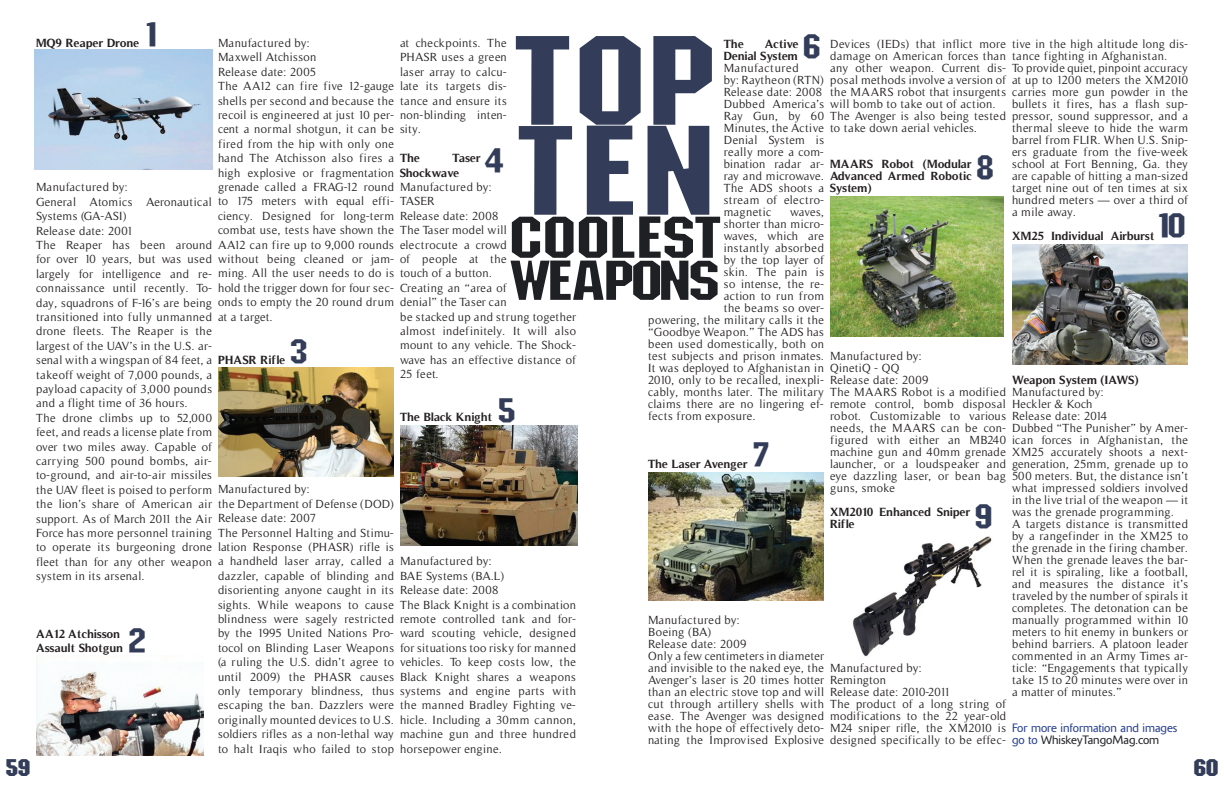
<style>
.page{position:relative;width:1224px;height:792px;background:#fff}
.page>*{position:absolute;margin:0;border:0;box-sizing:border-box;transform-origin:0 0}
.t1{font:expanded 102px "Block";letter-spacing:-.02em;color:#1f2024}
.t2{font:expanded 97px "Block";letter-spacing:-.06em;color:#1f2024}
.t3{font:expanded 36px "Block";color:#333d59}
.t4{font:700 expanded 24px "Block";color:#333d59}
.t5{font:12px/14.4px "Timeless";letter-spacing:.03em;color:#231f20}
.t6{font:700 12px/12px "Timeless";color:#231f20}
.t7{font:300 12px/12px "Delta";color:#253f8e}
.t8{font:12px "Timeless";color:#231f20}
.s1{color:#1f2024}
</style>
<div class="page">
<img style="left:35px;top:50px;width:177px;height:119px">
<img style="left:400px;top:426px;width:177px;height:119px">
<img style="left:648px;top:472px;width:176px;height:128px">
<img style="left:830px;top:196px;width:173px;height:141px">
<img style="left:218px;top:367px;width:176px;height:110px">
<img style="left:36px;top:661px;width:167px;height:95px">
<img style="left:1012px;top:245px;width:176px;height:120px">
<img style="left:853px;top:536px;width:139px;height:121px">
<h3 class="t3" style="left:143px;top:12px;width:21px">1</h3>
<h3 class="t3" style="left:802px;top:24px;width:21px">6</h3>
<h1 class="t1" style="left:508px;top:160px;width:216px"><sup>topten</sup>coolest</h1>
<h2 class="t2" style="left:510px;top:207px;width:212px">weapons</h2>
<p class="t5" style="left:218px;top:36px;width:178px">Manufactured by:<br>Maxwell Atchisson<br>Release date: 2005<br>The AA12 can fire five 12-gauge shells per second and because the recoil is engineered at just 10 per&shy;cent a normal shotgun, it can be fired from the hip with only one hand The Atchisson also fires a high explosive or fragmentation grenade called a FRAG-12 round to 175 meters with equal effi&shy;ciency. Designed for long-term combat use, tests have shown the<br>AA12 can fire up to 9,000 rounds without being cleaned or jam&shy;ming. All the user needs to do is hold the trigger down for four sec&shy;onds to empty the 20 round drum at a target.</p>
<p class="t6" style="left:218px;top:354px;width:69px">PHASR Rifle</p>
<p class="t5" style="left:400px;top:36px;width:108px;text-align:justify">at checkpoints. The PHASR uses a green laser array to calcu&shy;late its targets dis&shy;tance and ensure its non-blinding inten&shy;sity.</p>
<p class="t6" style="left:400px;top:152px;width:22px">The</p>
<p class="t6" style="left:36px;top:37px;width:105px">MQ9 Reaper Drone</p>
<p class="t5" style="left:830px;top:38px;width:178px;line-height:12px">Devices (IEDs) that inflict more damage on American forces than any other weapon. Current dis&shy;posal methods involve a version of the MAARS robot that insurgents will bomb to take out of action.<br>The Avenger is also being tested to take down aerial vehicles.</p>
<p class="t6" style="left:830px;top:158px;width:144px;text-align:justify">MAARS Robot (Modular Advanced Armed Robotic System)</p>
<p class="t5" style="left:1012px;top:38px;width:178px;line-height:12px">tive in the high altitude long dis&shy;tance fighting in Afghanistan.<br>To provide quiet, pinpoint accuracy at up to 1200 meters the XM2010 carries more gun powder in the bullets it fires, has a flash sup&shy;pressor, sound suppressor, and a thermal sleeve to hide the warm barrel from FLIR. When U.S. Snip&shy;ers graduate from the five-week school at Fort Benning, Ga. they are capable of hitting a man-sized target nine out of ten times at six hundred meters — over a third of a mile away.</p>
<p class="t6" style="left:1012px;top:230px;width:144px">XM25 Individual Airburst</p>
<p class="t6" style="left:724px;top:38px;width:76px;text-align:right">Active<br>Denial System</p>
<p class="t5" style="left:724px;top:62px;width:102px;line-height:12px">Manufactured<br>by: Raytheon (RTN)<br>Release date: 2008<br>Dubbed America’s<br>Ray Gun, by 60<br>Minutes, the Active<br>Denial System is really more a com&shy;bination radar ar&shy;ray and microwave.<br>The ADS shoots a stream of electro&shy;magnetic</p>
<p class="t6" style="left:724px;top:38px;width:22px">The</p>
<h3 class="t3" style="left:484px;top:139px;width:21px">4</h3>
<p class="t6" style="left:400px;top:151px;width:83px;line-height:14.4px;text-indent:53px">Taser<br>Shockwave</p>
<p class="t5" style="left:400px;top:180px;width:178px">Manufactured by:<br>TASER<br>Release date: 2008<br>The Taser model will<br>electrocute a crowd<br>of people at the<br>touch of a button.<br>Creating an “area of<br>denial” the Taser can<br>be stacked up and strung together almost indefinitely. It will also mount to any vehicle. The Shock&shy;wave has an effective distance of<br>25 feet.</p>
<p class="t6" style="left:400px;top:411px;width:94px">The Black Knight</p>
<h3 class="t3" style="left:975px;top:145px;width:21px">8</h3>
<p class="t5" style="left:36px;top:180px;width:178px">Manufactured by:<br>General Atomics Aeronautical<br>Systems (GA-ASI)<br>Release date: 2001<br>The Reaper has been around for over 10 years, but was used largely for intelligence and re&shy;connaissance until recently. To&shy;day, squadrons of F-16’s are being transitioned into fully unmanned drone fleets. The Reaper is the largest of the UAV’s in the U.S. ar&shy;senal with a wingspan of 84 feet, a takeoff weight of 7,000 pounds, a payload capacity of 3,000 pounds and a flight time of 36 hours.<br>The drone climbs up to 52,000 feet, and reads a license plate from over two miles away. Capable of carrying 500 pound bombs, air&shy;to-ground, and air-to-air missiles the UAV fleet is poised to perform the lion’s share of American air support. As of March 2011 the Air<br>Force has more personnel training to operate its burgeoning drone fleet than for any other weapon system in its arsenal.</p>
<p class="t5" style="left:790px;top:205px;width:35px">waves,</p>
<p class="t5" style="left:724px;top:217px;width:102px">shorter than micro-</p>
<p class="t5" style="left:724px;top:229px;width:102px">waves, which are</p>
<p class="t5" style="left:724px;top:241px;width:102px">instantly absorbed</p>
<p class="t8" style="left:724px;top:253px;width:102px">by the top layer of</p>
<p class="t5" style="left:724px;top:265px;width:102px">skin. The pain is</p>
<p class="t5" style="left:724px;top:277px;width:102px">so intense, the re-</p>
<p class="t5" style="left:724px;top:289px;width:102px">action to run from</p>
<p class="t5" style="left:724px;top:301px;width:102px">the beams so over-</p>
<p class="t5" style="left:648px;top:313px;width:177px">powering, the military calls it the</p>
<p class="t5" style="left:648px;top:325px;width:177px">“Goodbye Weapon.” The ADS has</p>
<p class="t5" style="left:648px;top:337px;width:177px">been used domestically, both on</p>
<p class="t5" style="left:648px;top:349px;width:177px">test subjects and prison inmates.</p>
<p class="t5" style="left:648px;top:361px;width:177px">It was deployed to Afghanistan in</p>
<p class="t5" style="left:648px;top:373px;width:178px">2010, only to be recalled, inexpli-</p>
<p class="t5" style="left:648px;top:385px;width:178px">cably, months later. The military</p>
<p class="t5" style="left:648px;top:397px;width:177px">claims there are no lingering ef-</p>
<p class="t5" style="left:648px;top:409px;width:109px">fects from exposure.</p>
<p class="t6" style="left:648px;top:458px;width:102px">The Laser Avenger</p>
<h3 class="t3" style="left:1155px;top:204px;width:33px">10</h3>
<h3 class="t3" style="left:289px;top:330px;width:21px">3</h3>
<p class="t5" style="left:830px;top:350px;width:178px;line-height:12px">Manufactured by:<br>QinetiQ - QQ<br>Release date: 2009<br>The MAARS Robot is a modified remote control, bomb disposal robot. Customizable to various needs, the MAARS can be con&shy;figured with either an MB240 machine gun and 40mm grenade launcher, or a loudspeaker and eye dazzling laser, or bean bag guns, smoke</p>
<p class="t6" style="left:830px;top:506px;width:142px">XM2010 Enhanced Sniper<br>Rifle</p>
<p class="t6" style="left:1012px;top:374px;width:128px">Weapon System (IAWS)</p>
<p class="t5" style="left:1012px;top:386px;width:178px;line-height:12px">Manufactured by:<br>Heckler &amp; Koch<br>Release date: 2014<br>Dubbed “The Punisher” by Amer&shy;ican forces in Afghanistan, the<br>XM25 accurately shoots a next&shy;generation, 25mm, grenade up to<br>500 meters. But, the distance isn’t what impressed soldiers involved in the live trial of the weapon — it was the grenade programming.<br>A targets distance is transmitted by a rangefinder in the XM25 to the grenade in the firing chamber.<br>When the grenade leaves the bar&shy;rel it is spiraling, like a football, and measures the distance it’s traveled by the number of spirals it completes. The detonation can be manually programmed within 10 meters to hit enemy in bunkers or behind barriers. A platoon leader commented in an Army Times ar&shy;ticle: “Engagements that typically take 15 to 20 minutes were over in a matter of minutes.”</p>
<h3 class="t3" style="left:497px;top:389px;width:21px">5</h3>
<h3 class="t3" style="left:752px;top:432px;width:21px">7</h3>
<p class="t5" style="left:218px;top:482px;width:178px">Manufactured by:<br>the Department of Defense (DOD)<br>Release date: 2007<br>The Personnel Halting and Stimu&shy;lation Response (PHASR) rifle is a handheld laser array, called a dazzler, capable of blinding and disorienting anyone caught in its sights. While weapons to cause blindness were sagely restricted by the 1995 United Nations Pro&shy;tocol on Blinding Laser Weapons (a ruling the U.S. didn’t agree to until 2009) the PHASR causes only temporary blindness, thus escaping the ban. Dazzlers were originally mounted devices to U.S. soldiers rifles as a non-lethal way to halt Iraqis who failed to stop</p>
<h3 class="t3" style="left:974px;top:495px;width:21px">9</h3>
<p class="t5" style="left:400px;top:554px;width:178px">Manufactured by:<br>BAE Systems (BA.L)<br>Release date: 2008<br>The Black Knight is a combination remote controlled tank and for&shy;ward scouting vehicle, designed for situations too risky for manned vehicles. To keep costs low, the<br>Black Knight shares a weapons systems and engine parts with the manned Bradley Fighting ve&shy;hicle. Including a 30mm cannon, machine gun and three hundred horsepower engine.</p>
<p class="t5" style="left:648px;top:614px;width:178px;line-height:12px">Manufactured by:<br>Boeing (BA)<br>Release date: 2009<br>Only a few centimeters in diameter and invisible to the naked eye, the<br>Avenger’s laser is 20 times hotter than an electric stove top and will cut through artillery shells with ease. The Avenger was designed with the hope of effectively deto&shy;nating the Improvised Explosive</p>
<h3 class="t3" style="left:127px;top:619px;width:21px">2</h3>
<p class="t6" style="left:36px;top:626px;width:89px;line-height:14.4px">AA12 Atchisson<br>Assault Shotgun</p>
<p class="t5" style="left:830px;top:662px;width:178px;line-height:12px">Manufactured by:<br>Remington<br>Release date: 2010-2011<br>The product of a long string of modifications to the 22 year-old<br>M24 sniper rifle, the XM2010 is designed specifically to be effec-</p>
<p class="t7" style="left:1012px;top:722px;width:167px">For more information and images go to <span class="s1">WhiskeyTangoMag.com</span></p>
<h3 class="t4" style="left:5px;top:753px;width:27px">59</h3>
<h3 class="t4" style="left:1193px;top:753px;width:27px">60</h3>
</div>
